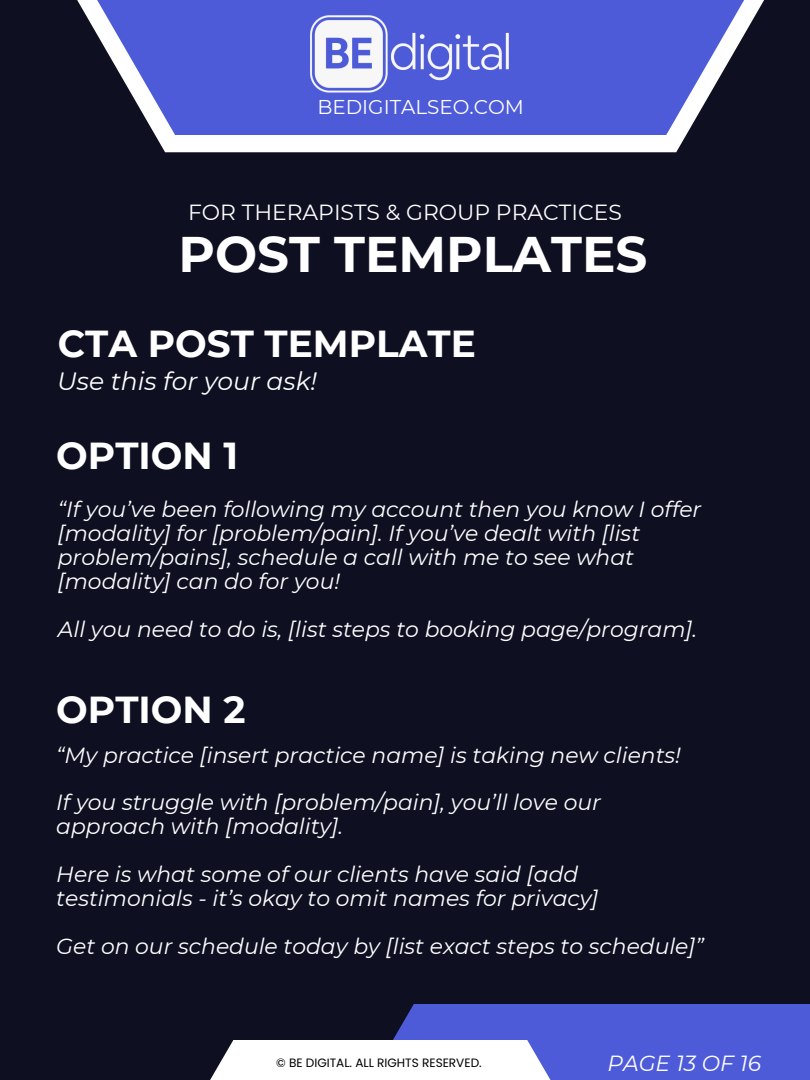
<style>
.page{position:relative;width:810px;height:1080px;background:#0e1022}
.page>*{position:absolute;margin:0;border:0;box-sizing:border-box;transform-origin:0 0}
.t1{font:700 49.94px "Montserrat";color:#fff}
.t2{font:700 37.5px "Montserrat";color:#fff}
.t3{font:italic 25px "Montserrat";color:#fff}
.t4{font:italic 21.88px/23.9px "Montserrat";color:#fff}
.t5{font:21.88px "Montserrat";color:#fff}
.t6{font:19.94px "Montserrat";color:#fff}
.t7{font:12.06px "Poppins";color:#000}
</style>
<div class="page">
<div style="left:155px;top:135px;width:531px;height:17px;background:#fff"></div>
<svg style="left:77px;top:0;width:687px;height:135px;fill:#4e5bd8"></svg>
<div style="left:357px;top:1004px;width:453px;height:76px;background:#4e5bd8"></div>
<svg style="left:210px;top:1040px;width:341px;height:40px;background:#f0f0f5"></svg>
<img style="left:285px;top:0;width:256px;height:107px">
<h1 class="t6" style="left:317px;top:95px;width:208px">BEDIGITALSEO.COM</h1>
<h4 class="t5" style="left:188px;top:198px;width:435px">FOR THERAPISTS &amp; GROUP PRACTICES</h4>
<p class="t1" style="left:179px;top:224px;width:470px">POST TEMPLATES</p>
<h3 class="t2" style="left:58px;top:321px;width:420px">CTA POST TEMPLATE</h3>
<h2 class="t3" style="left:57px;top:366px;width:261px">Use this for your ask!</h2>
<h5 class="t2" style="left:56px;top:433px;width:183px">OPTION 1</h5>
<h2 class="t4" style="left:58px;top:498px;width:645px">“If you’ve been following my account then you know I offer [modality] for [problem/pain]. If you’ve dealt with [list problem/pains], schedule a call with me to see what [modality] can do for you!</h2>
<h5 class="t4" style="left:58px;top:617px;width:641px">All you need to do is, [list steps to booking page/program].</h5>
<h5 class="t2" style="left:56px;top:687px;width:191px">OPTION 2</h5>
<h5 class="t4" style="left:56px;top:743px;width:626px">“My practice [insert practice name] is taking new clients!</h5>
<h2 class="t4" style="left:56px;top:791px;width:546px">If you struggle with [problem/pain], you’ll love our approach with [modality].</h2>
<h5 class="t4" style="left:56px;top:862px;width:544px">Here is what some of our clients have said [add testimonials - it’s okay to omit names for privacy]</h5>
<h5 class="t4" style="left:56px;top:934px;width:649px">Get on our schedule today by [list exact steps to schedule]”</h5>
<p class="t7" style="left:276px;top:1054px;width:207px">© BE DIGITAL. ALL RIGHTS RESERVED.</p>
<h4 class="t4" style="left:607px;top:1051px;width:155px">PAGE 13 OF 16</h4>
</div>
